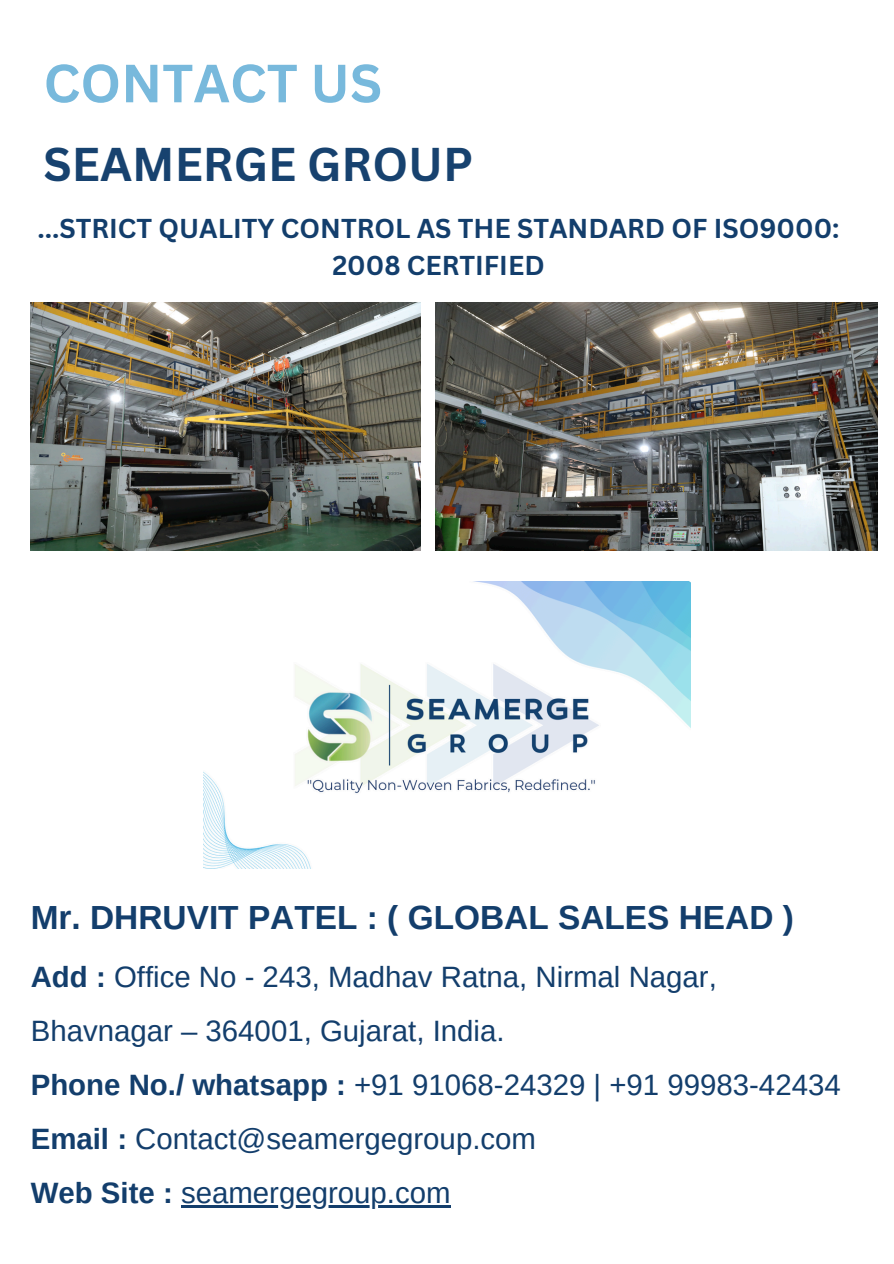
<style>
.page{position:relative;width:894px;height:1264px;background:#fff}
.page>*{position:absolute;margin:0;border:0;box-sizing:border-box;transform-origin:0 0}
.t1{font:700 52.5px "Canva Sans";color:#78b9dc}
.t2{font:700 46.05px "Canva Sans";color:#17426f}
.t3{font:700 33.45px "Arimo";color:#133e6c}
.t4{font:29.4px "Arimo";color:#133e6c}
.t5{font:700 26.55px/37.2px "Canva Sans";color:#133e6c;text-align:center}
.s1{font-weight:700}
</style>
<div class="page">
<img style="left:435px;top:302px;width:441px;height:249px">
<img style="left:31px;top:302px;width:389px;height:249px">
<img style="left:203px;top:582px;width:487px;height:286px">
<hr style="left:181px;top:1205px;width:269px;height:2px;background:#133e6c">
<h1 class="t1" style="left:44px;top:46px;width:340px">CONTACT US</h1>
<h2 class="t2" style="left:44px;top:132px;width:431px">SEAMERGE GROUP</h2>
<h3 class="t5" style="left:37px;top:209px;width:803px">...STRICT QUALITY CONTROL AS THE STANDARD OF ISO9000:<br>2008 CERTIFIED</h3>
<p class="t3" style="left:31px;top:899px;width:764px">Mr. DHRUVIT PATEL : ( GLOBAL SALES HEAD )</p>
<p class="t4" style="left:31px;top:960px;width:687px"><span class="s1">Add :</span> Office No - 243, Madhav Ratna, Nirmal Nagar,</p>
<p class="t4" style="left:31px;top:1014px;width:475px">Bhavnagar – 364001, Gujarat, India.</p>
<p class="t4" style="left:31px;top:1068px;width:811px"><span class="s1">Phone No./ whatsapp :</span> +91 91068-24329 | +91 99983-42434</p>
<p class="t4" style="left:31px;top:1122px;width:506px"><span class="s1">Email :</span> Contact@seamergegroup.com</p>
<p class="t4" style="left:31px;top:1176px;width:421px"><span class="s1">Web Site :</span> seamergegroup.com</p>
</div>
